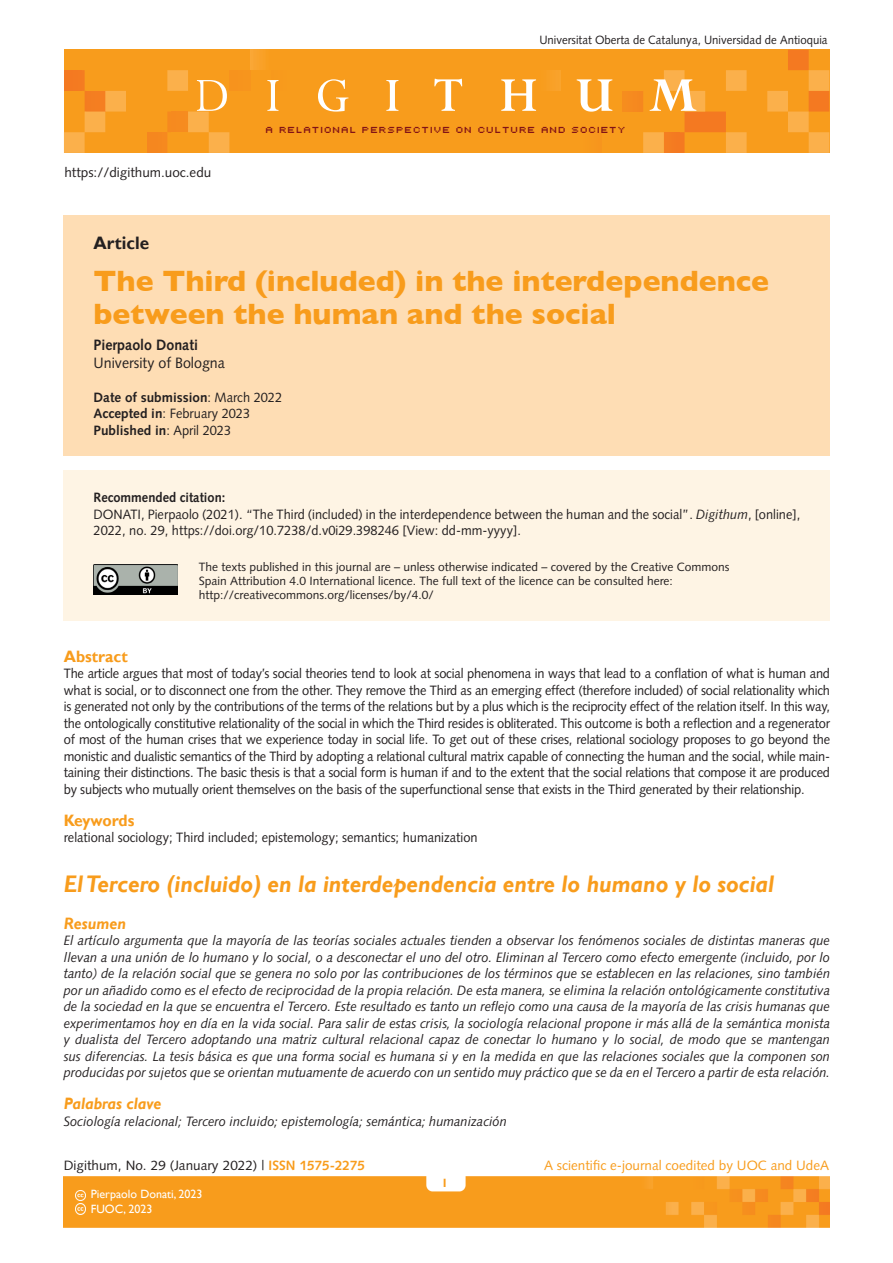
<style>
.page{position:relative;width:893px;height:1263px;background:#fff}
.page>*{position:absolute;margin:0;border:0;box-sizing:border-box;transform-origin:0 0}
._01_titulo{font:700 30px/33px "Gill Sans";color:#f89c1c}
._02_titulo_segundo_i{font:italic 700 24px "Gill Sans";color:#f89c1c;scale:.95 1}
._01_titulo-2{font:700 18px "Gill Sans";color:#231f20;scale:.95 1}
._02_abstract{font:italic 700 16.5px "Gill Sans";color:#f89c1c;scale:.95 1}
._02_texto_base{font:700 16.5px "Gill Sans";color:#f89c1c;scale:.95 1}
._01_resumen{font:700 16.5px "Gill Sans";letter-spacing:-.015em;color:#f89c1c;scale:.95 1}
._01_universidad{font:15px "Syntax LT Std";color:#231f20;scale:.95 1}
._01_autor{font:700 15px "Syntax LT Std";color:#231f20;scale:.95 1}
._02_texto_base_0{font:13.5px/16.5px "Syntax LT Std";color:#231f20;text-align:justify;scale:.95 1}
._02_abstract_text_1{font:italic 13.5px/16.5px "Syntax LT Std";color:#231f20;text-align:justify;scale:.95 1}
._02_texto_cita{font:13.5px/16.5px "Syntax LT Std";color:#231f20;scale:.95 1}
._02_abstract_text_0{font:italic 13.5px "Syntax LT Std";color:#231f20;scale:.95 1}
._02_texto_base_0-2{font:13.5px "Syntax LT Std";color:#231f20}
._01_fecha{font:700 13.5px "Syntax LT Std";color:#231f20}
.t1{font:13.5px "Syntax LT Std";color:#f89c1c}
._01_fecha-2{font:13.5px "Syntax LT Std";color:#231f20;scale:.95 1}
._04_cita_recomendada{font:700 13.5px "Syntax LT Std";color:#231f20;scale:.95 1}
._01_copyright{font:12px/14.4px "Syntax LT Std";color:#231f20}
._01_copyright-2{font:12px "Syntax LT Std";color:#231f20;scale:.95 1}
.t2{font:12px/14.4px "Gill Sans";color:#fff}
.t3{font:700 12px "Gill Sans";color:#f89c1c}
.t4{font:9.75px "Uni 0554";color:#821316}
.s1{font-weight:400}
.s2{font-weight:700}
.s3{font-style:italic}
.s4{font-weight:700;color:#f89c1c}
</style>
<div class="page">
<img style="left:64px;top:1177px;width:765px;height:50px">
<svg style="left:75px;top:1190px;width:11px;height:24px"></svg>
<div style="left:64px;top:49px;width:765px;height:104px;background:#f89c1c"></div>
<hr style="left:265px;top:70px;width:4px;height:83px;background:#f7981d">
<div style="left:251px;top:70px;width:5px;height:83px;background:#f7961d"></div>
<hr style="left:247px;top:70px;width:3px;height:21px;background:#f7951d">
<div style="left:242px;top:70px;width:5px;height:21px;background:#f7951d"></div>
<hr style="left:238px;top:70px;width:4px;height:21px;background:#f7941d">
<div style="left:233px;top:70px;width:5px;height:21px;background:#f7931d"></div>
<hr style="left:229px;top:70px;width:4px;height:21px;background:#f7931d">
<hr style="left:596px;top:132px;width:2px;height:21px;background:#f7961d">
<hr style="left:598px;top:132px;width:2px;height:21px;background:#f7951d">
<hr style="left:600px;top:132px;width:2px;height:21px;background:#f7951d">
<hr style="left:602px;top:50px;width:2px;height:103px;background:#f7941d">
<hr style="left:604px;top:50px;width:2px;height:103px;background:#f7931d">
<hr style="left:618px;top:50px;width:2px;height:103px;background:#f68f1e">
<hr style="left:620px;top:50px;width:2px;height:103px;background:#f68e1e">
<hr style="left:622px;top:91px;width:2px;height:21px;background:#f68d1e">
<hr style="left:624px;top:91px;width:2px;height:21px;background:#f68d1e">
<hr style="left:626px;top:91px;width:2px;height:21px;background:#f68c1f">
<svg style="left:628px;top:91px;width:7px;height:21px"></svg>
<hr style="left:635px;top:91px;width:2px;height:21px;background:#f6891f">
<hr style="left:637px;top:91px;width:2px;height:21px;background:#f5881f">
<hr style="left:639px;top:91px;width:2px;height:21px;background:#f5871f">
<hr style="left:641px;top:91px;width:2px;height:21px;background:#f5871f">
<hr style="left:562px;top:70px;width:1px;height:83px;background:#f9a42f">
<hr style="left:247px;top:50px;width:2px;height:103px;background:#faa93b">
<hr style="left:250px;top:50px;width:2px;height:20px;background:#faa837">
<svg style="left:252px;top:50px;width:11px;height:20px"></svg>
<svg style="left:64px;top:70px;width:165px;height:83px"></svg>
<svg style="left:267px;top:80px;width:11px;height:31px"></svg>
<svg style="left:318px;top:79px;width:30px;height:33px"></svg>
<svg style="left:386px;top:80px;width:12px;height:31px"></svg>
<svg style="left:434px;top:79px;width:28px;height:32px"></svg>
<svg style="left:501px;top:70px;width:60px;height:41px"></svg>
<svg style="left:577px;top:79px;width:35px;height:33px"></svg>
<svg style="left:643px;top:50px;width:186px;height:103px"></svg>
<div style="left:64px;top:216px;width:766px;height:240px;background:#feddb4"></div>
<div style="left:64px;top:471px;width:766px;height:150px;background:#fef4e4"></div>
<img style="left:94px;top:565px;width:84px;height:29px">
<p class="_01_copyright-2" style="left:539px;top:33px;width:305px">Universitat Oberta de Catalunya, Universidad de Antioquia</p>
<p class="_02_texto_base_0-2" style="left:64px;top:165px;width:149px">https://digithum.uoc.edu</p>
<p class="t4" style="left:266px;top:122px;width:362px">A RELATIONAL PERSPECTIVE ON CULTURE AND SOCIETY</p>
<p class="_01_titulo-2" style="left:94px;top:232px;width:60px">Article</p>
<p class="_01_titulo" style="left:94px;top:263px;width:677px">The Third (included) in the interdependence between the human and the social</p>
<p class="_01_autor" style="left:94px;top:337px;width:112px">Pierpaolo Donati</p>
<p class="_01_universidad" style="left:94px;top:354px;width:140px">University of Bologna</p>
<p class="_01_fecha" style="left:94px;top:389px;width:190px">Date of submission<span class="s1">: March 2022</span></p>
<p class="_01_fecha-2" style="left:94px;top:406px;width:166px"><span class="s2">Accepted in</span>: February 2023</p>
<p class="_01_fecha" style="left:94px;top:422px;width:139px">Published in<span class="s1">: April 2023</span></p>
<p class="_04_cita_recomendada" style="left:94px;top:490px;width:140px">Recommended citation:</p>
<p class="_02_texto_cita" style="left:94px;top:506px;width:745px">DONATI, Pierpaolo (2021). “The Third (included) in the interdependence between the human and the social”. <span class="s3">Digithum</span>, [online],<br>2022, no. 29, https://doi.org/10.7238/d.v0i29.398246 [View: dd-mm-yyyy].</p>
<p class="_01_copyright" style="left:199px;top:559px;width:532px">The texts published in this journal are – unless otherwise indicated – covered by the Creative Commons<br>Spain Attribution 4.0 International licence. The full text of the licence can be consulted here: http://creativecommons.org/licenses/by/4.0/</p>
<p class="_02_texto_base" style="left:64px;top:646px;width:69px">Abstract</p>
<p class="_02_texto_base_0" style="left:64px;top:665px;width:808px">The article argues that most of today’s social theories tend to look at social phenomena in ways that lead to a conflation of what is human and what is social, or to disconnect one from the other. They remove the Third as an emerging effect (therefore included) of social relationality which is generated not only by the contributions of the terms of the relations but by a plus which is the reciprocity effect of the relation itself. In this way, the ontologically constitutive relationality of the social in which the Third resides is obliterated. This outcome is both a reflection and a regenerator of most of the human crises that we experience today in social life. To get out of these crises, relational sociology proposes to go beyond the monistic and dualistic semantics of the Third by adopting a relational cultural matrix capable of connecting the human and the social, while main&shy;taining their distinctions. The basic thesis is that a social form is human if and to the extent that the social relations that compose it are produced by subjects who mutually orient themselves on the basis of the superfunctional sense that exists in the Third generated by their relationship.</p>
<p class="_01_resumen" style="left:64px;top:810px;width:76px">Keywords</p>
<p class="_02_texto_base_0" style="left:64px;top:829px;width:437px">relational sociology; Third included; epistemology; semantics; humanization</p>
<p class="_02_titulo_segundo_i" style="left:64px;top:870px;width:749px">El Tercero (incluido) en la interdependencia entre lo humano y lo social</p>
<p class="_02_abstract" style="left:64px;top:913px;width:67px">Resumen</p>
<p class="_02_abstract_text_1" style="left:64px;top:932px;width:808px">El artículo argumenta que la mayoría de las teorías sociales actuales tienden a observar los fenómenos sociales de distintas maneras que llevan a una unión de lo humano y lo social, o a desconectar el uno del otro. Eliminan al Tercero como efecto emergente (incluido, por lo tanto) de la relación social que se genera no solo por las contribuciones de los términos que se establecen en las relaciones, sino también por un añadido como es el efecto de reciprocidad de la propia relación. De esta manera, se elimina la relación ontológicamente constitutiva de la sociedad en la que se encuentra el Tercero. Este resultado es tanto un reflejo como una causa de la mayoría de las crisis humanas que experimentamos hoy en día en la vida social. Para salir de estas crisis, la sociología relacional propone ir más allá de la semántica monista y dualista del Tercero adoptando una matriz cultural relacional capaz de conectar lo humano y lo social, de modo que se mantengan sus diferencias. La tesis básica es que una forma social es humana si y en la medida en que las relaciones sociales que la componen son producidas por sujetos que se orientan mutuamente de acuerdo con un sentido muy práctico que se da en el Tercero a partir de esta relación.</p>
<p class="_02_abstract" style="left:64px;top:1094px;width:105px">Palabras clave</p>
<p class="_02_abstract_text_0" style="left:64px;top:1113px;width:468px">Sociología relacional; Tercero incluido; epistemología; semántica; humanización</p>
<p class="_02_texto_base_0-2" style="left:64px;top:1157px;width:303px">Digithum, No. 29 (January 2022) | <span class="s4">ISSN 1575-2275</span></p>
<p class="t1" style="left:544px;top:1157px;width:287px">A scientific e-journal coedited by UOC and UdeA</p>
<p class="t2" style="left:91px;top:1187px;width:113px">Pierpaolo Donati, 2023<br>FUOC, 2023</p>
<p class="t3" style="left:442px;top:1175px;width:8px">1</p>
</div>
